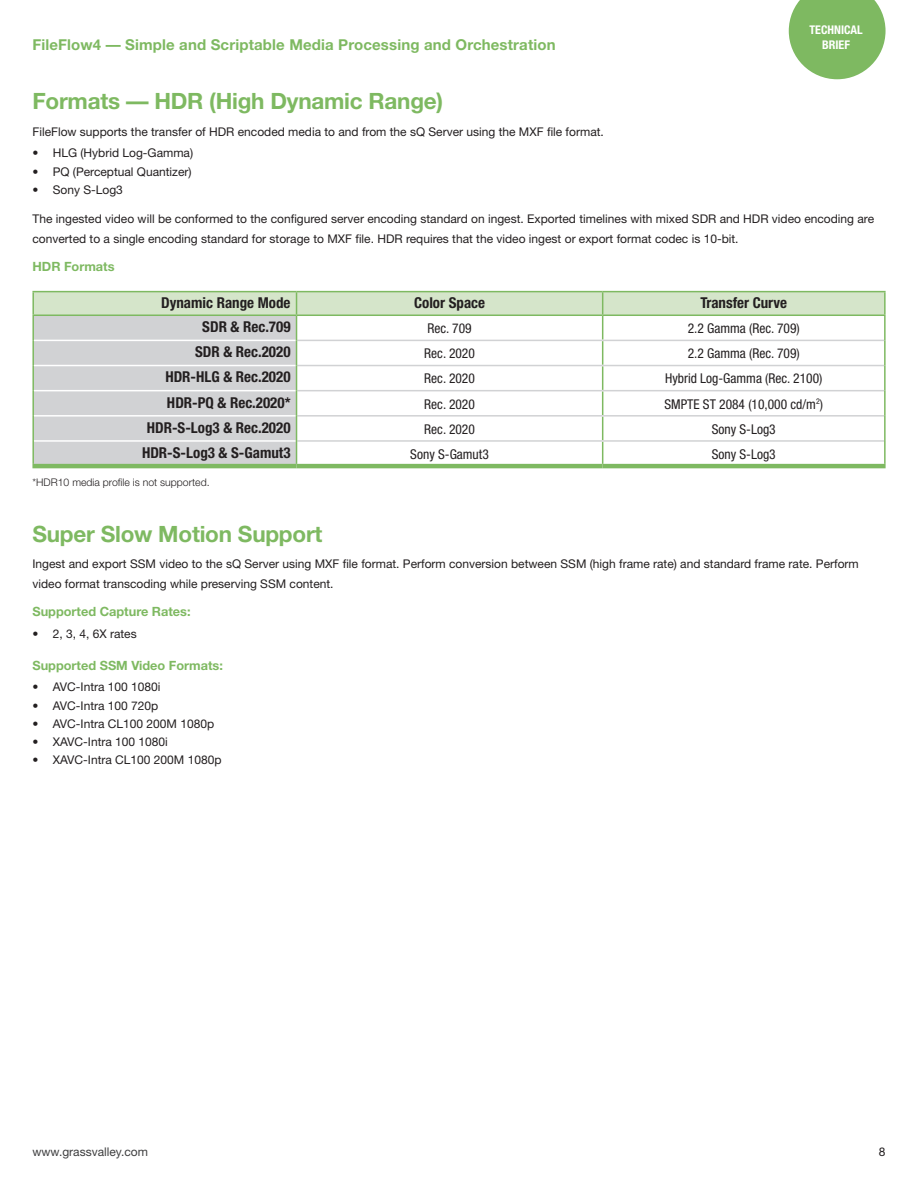
<style>
.page{position:relative;width:918px;height:1188px;background:#fff}
.page>*{position:absolute;margin:0;border:0;box-sizing:border-box;transform-origin:0 0}
._2019_Collateral_Hea{font:700 22.5px "Helvetica Neue";letter-spacing:-.01em;color:#7eb961}
._2019_Table_Subhead{font:700 condensed 15px "Helvetica Neue";color:#231f20}
.t1{font:700 15px "Helvetica Neue";letter-spacing:.01em;color:#7eb961}
._2019_Table_Body{font:condensed 13.5px "Helvetica Neue";color:#231f20}
._2019_Collateral_Sub{font:700 12.75px "Helvetica Neue";color:#7eb961}
._2019_Text{font:12px/19.5px "Helvetica Neue";color:#231f20}
.t2{font:12px "Helvetica Neue";color:#3e3e3f}
.t3{font:700 condensed 12px "Helvetica Neue";color:#fff}
._2019_Text_Footnote{font:300 10.5px "Helvetica Neue";color:#231f20}
</style>
<div class="page">
<svg style="left:789px;top:0;width:97px;height:79px;background:#92c47a"></svg>
<hr style="left:32px;top:315px;width:265px;height:1px;background:#7eb961">
<hr style="left:603px;top:315px;width:283px;height:1px;background:#7eb961">
<svg style="left:34px;top:292px;width:850px;height:172px"></svg>
<hr style="left:32px;top:291px;width:265px;height:1px;background:#7eb961">
<hr style="left:32px;top:292px;width:2px;height:23px;background:#7eb961">
<hr style="left:297px;top:291px;width:306px;height:1px;background:#7eb961">
<hr style="left:603px;top:291px;width:283px;height:1px;background:#7eb961">
<hr style="left:884px;top:292px;width:2px;height:23px;background:#7eb961">
<hr style="left:32px;top:316px;width:2px;height:24px;background:#7eb961">
<hr style="left:884px;top:316px;width:2px;height:24px;background:#7eb961">
<hr style="left:32px;top:340px;width:2px;height:26px;background:#7eb961">
<hr style="left:884px;top:340px;width:2px;height:26px;background:#7eb961">
<hr style="left:32px;top:366px;width:2px;height:25px;background:#7eb961">
<hr style="left:884px;top:366px;width:2px;height:25px;background:#7eb961">
<hr style="left:32px;top:391px;width:2px;height:25px;background:#7eb961">
<hr style="left:884px;top:391px;width:2px;height:25px;background:#7eb961">
<hr style="left:32px;top:416px;width:2px;height:25px;background:#7eb961">
<hr style="left:884px;top:416px;width:2px;height:25px;background:#7eb961">
<hr style="left:32px;top:441px;width:2px;height:23px;background:#7eb961">
<hr style="left:884px;top:441px;width:2px;height:23px;background:#7eb961">
<hr style="left:32px;top:464px;width:265px;height:4px;background:#7eb961">
<hr style="left:297px;top:464px;width:306px;height:4px;background:#7eb961">
<hr style="left:603px;top:464px;width:283px;height:4px;background:#7eb961">
<p class="t3" style="left:809px;top:23px;width:55px">TECHNICAL</p>
<p class="t1" style="left:32px;top:35px;width:525px">FileFlow4 — Simple and Scriptable Media Processing and Orchestration</p>
<p class="t3" style="left:822px;top:37px;width:29px">BRIEF</p>
<p class="_2019_Collateral_Hea" style="left:32px;top:87px;width:412px">Formats — HDR (High Dynamic Range)</p>
<p class="_2019_Text" style="left:32px;top:121px;width:573px">FileFlow supports the transfer of HDR encoded media to and from the sQ Server using the MXF file format.</p>
<p class="_2019_Text" style="left:32px;top:143px;width:162px">• HLG (Hybrid Log-Gamma)</p>
<p class="_2019_Text" style="left:32px;top:161px;width:161px">• PQ (Perceptual Quantizer)</p>
<p class="_2019_Text" style="left:32px;top:180px;width:92px">• Sony S-Log3</p>
<p class="_2019_Text" style="left:32px;top:209px;width:843px">The ingested video will be conformed to the configured server encoding standard on ingest. Exported timelines with mixed SDR and HDR video encoding are converted to a single encoding standard for storage to MXF file. HDR requires that the video ingest or export format codec is 10-bit.</p>
<p class="_2019_Collateral_Sub" style="left:32px;top:259px;width:84px">HDR Formats</p>
<p class="_2019_Table_Subhead" style="left:161px;top:293px;width:131px">Dynamic Range Mode</p>
<p class="_2019_Table_Subhead" style="left:414px;top:293px;width:73px">Color Space</p>
<p class="_2019_Table_Subhead" style="left:700px;top:293px;width:88px">Transfer Curve</p>
<p class="_2019_Table_Subhead" style="left:202px;top:318px;width:90px">SDR &amp; Rec.709</p>
<p class="_2019_Table_Body" style="left:428px;top:321px;width:46px">Rec. 709</p>
<p class="_2019_Table_Body" style="left:688px;top:321px;width:114px">2.2 Gamma (Rec. 709)</p>
<p class="_2019_Table_Subhead" style="left:195px;top:343px;width:97px">SDR &amp; Rec.2020</p>
<p class="_2019_Table_Body" style="left:424px;top:346px;width:52px">Rec. 2020</p>
<p class="_2019_Table_Body" style="left:688px;top:346px;width:114px">2.2 Gamma (Rec. 709)</p>
<p class="_2019_Table_Subhead" style="left:165px;top:368px;width:127px">HDR-HLG &amp; Rec.2020</p>
<p class="_2019_Table_Body" style="left:424px;top:371px;width:52px">Rec. 2020</p>
<p class="_2019_Table_Body" style="left:665px;top:371px;width:159px">Hybrid Log-Gamma (Rec. 2100)</p>
<p class="_2019_Table_Subhead" style="left:167px;top:393px;width:125px">HDR-PQ &amp; Rec.2020*</p>
<p class="_2019_Table_Body" style="left:424px;top:396px;width:52px">Rec. 2020</p>
<p class="_2019_Table_Body" style="left:664px;top:396px;width:160px">SMPTE ST 2084 (10,000 cd/m<sup>2</sup>)</p>
<p class="_2019_Table_Subhead" style="left:147px;top:418px;width:145px">HDR-S-Log3 &amp; Rec.2020</p>
<p class="_2019_Table_Body" style="left:424px;top:421px;width:52px">Rec. 2020</p>
<p class="_2019_Table_Body" style="left:712px;top:421px;width:66px">Sony S-Log3</p>
<p class="_2019_Table_Subhead" style="left:142px;top:443px;width:150px">HDR-S-Log3 &amp; S-Gamut3</p>
<p class="_2019_Table_Body" style="left:410px;top:446px;width:80px">Sony S-Gamut3</p>
<p class="_2019_Table_Body" style="left:712px;top:446px;width:66px">Sony S-Log3</p>
<p class="_2019_Text_Footnote" style="left:32px;top:476px;width:179px">*HDR10 media profile is not supported.</p>
<p class="_2019_Collateral_Hea" style="left:32px;top:520px;width:292px">Super Slow Motion Support</p>
<p class="_2019_Text" style="left:32px;top:554px;width:828px">Ingest and export SSM video to the sQ Server using MXF file format. Perform conversion between SSM (high frame rate) and standard frame rate. Perform video format transcoding while preserving SSM content.</p>
<p class="_2019_Collateral_Sub" style="left:32px;top:604px;width:160px">Supported Capture Rates:</p>
<p class="_2019_Text" style="left:32px;top:624px;width:106px">• 2, 3, 4, 6X rates</p>
<p class="_2019_Collateral_Sub" style="left:32px;top:657px;width:192px">Supported SSM Video Formats:</p>
<p class="_2019_Text" style="left:32px;top:677px;width:130px">• AVC-Intra 100 1080i</p>
<p class="_2019_Text" style="left:32px;top:695px;width:127px">• AVC-Intra 100 720p</p>
<p class="_2019_Text" style="left:32px;top:714px;width:183px">• AVC-Intra CL100 200M 1080p</p>
<p class="_2019_Text" style="left:32px;top:732px;width:137px">• XAVC-Intra 100 1080i</p>
<p class="_2019_Text" style="left:32px;top:750px;width:191px">• XAVC-Intra CL100 200M 1080p</p>
<p class="t2" style="left:32px;top:1144px;width:117px">www.grassvalley.com</p>
<p class="_2019_Text" style="left:879px;top:1141px;width:8px">8</p>
</div>
